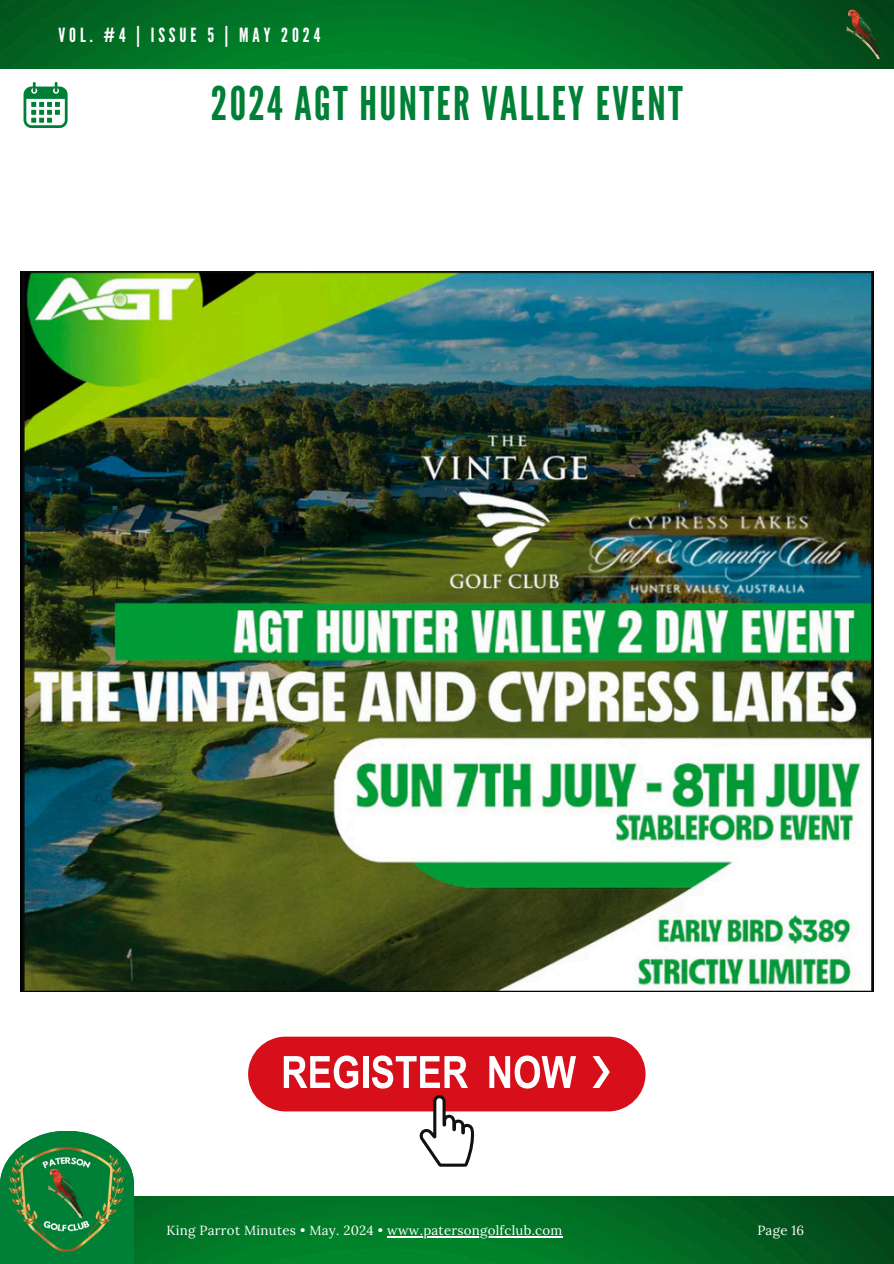
<style>
.page{position:relative;width:894px;height:1264px;background:#fff}
.page>*{position:absolute;margin:0;border:0;box-sizing:border-box;transform-origin:0 0}
.t1{font:46.35px "League Gothic";letter-spacing:.05em;color:#008037}
.t2{font:19.5px "League Gothic";letter-spacing:.2em;color:#fff}
.t3{font:13.2px "Lora";letter-spacing:.02em;color:#fff}
</style>
<div class="page">
<img style="left:134px;top:1196px;width:759px;height:67px">
<img style="left:0;top:0;width:893px;height:69px">
<svg style="left:0;top:1131px;width:134px;height:132px"></svg>
<img style="left:842px;top:8px;width:42px;height:52px">
<img style="left:10px;top:1142px;width:113px;height:114px">
<img style="left:21px;top:271px;width:851px;height:720px">
<hr style="left:387px;top:1236px;width:175px;height:1px;background:#fff">
<div style="left:248px;top:1036px;width:397px;height:75px;background:#d60f1b;border-radius:37px"></div>
<svg style="left:419px;top:1095px;width:55px;height:71px"></svg>
<svg style="left:284px;top:1055px;width:74px;height:33px"></svg>
<div style="left:363px;top:1056px;width:5px;height:31px;background:#fff"></div>
<svg style="left:372px;top:1055px;width:96px;height:33px"></svg>
<svg style="left:489px;top:1055px;width:87px;height:33px"></svg>
<svg style="left:592px;top:1056px;width:17px;height:31px"></svg>
<svg style="left:24px;top:82px;width:43px;height:46px"></svg>
<p class="t2" style="left:58px;top:23px;width:263px">VOL. #4 | ISSUE 5 | MAY 2024</p>
<p class="t1" style="left:211px;top:77px;width:473px">2024 AGT HUNTER VALLEY EVENT</p>
<p class="t3" style="left:167px;top:1222px;width:397px">King Parrot Minutes • May. 2024 • www.patersongolfclub.com</p>
<p class="t3" style="left:757px;top:1222px;width:48px">Page 16</p>
</div>
